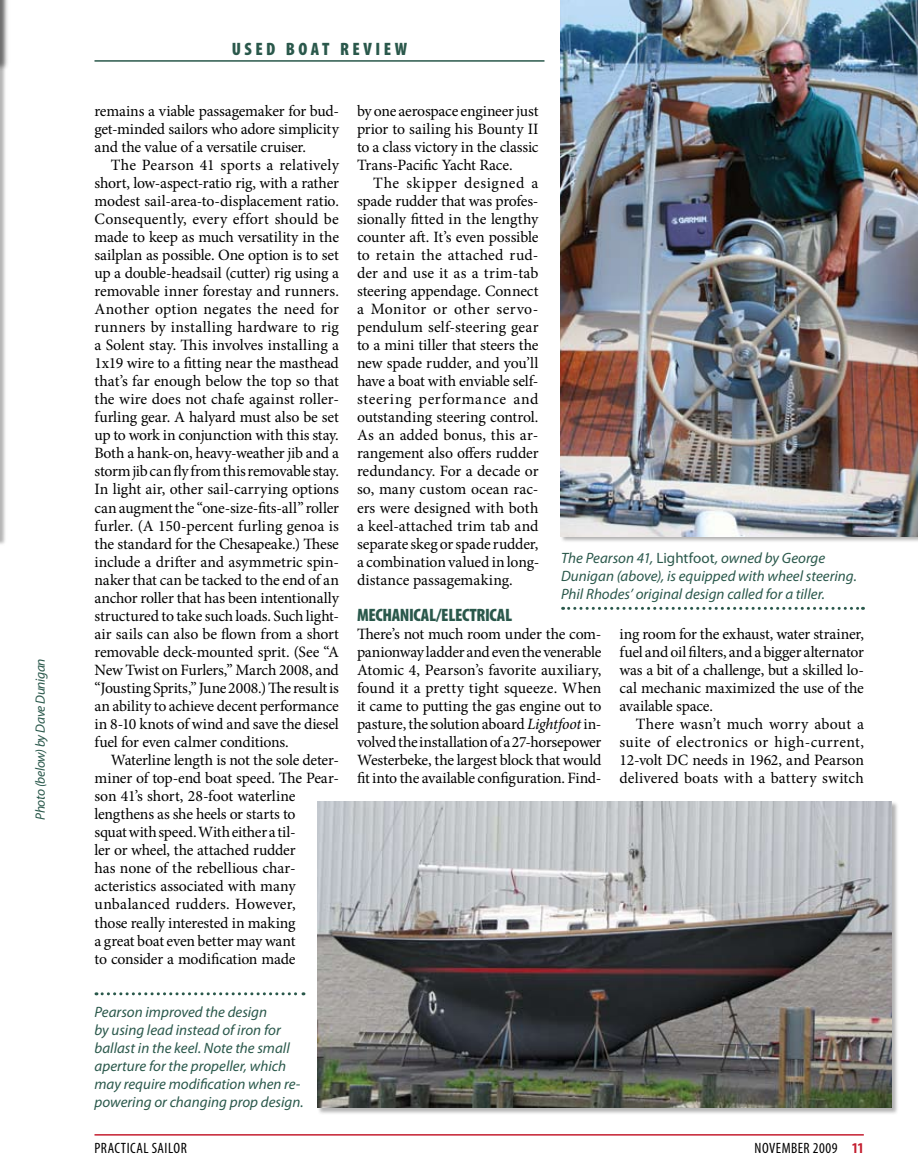
<style>
.page{position:relative;width:918px;height:1175px;background:#fff}
.page>*{position:absolute;margin:0;border:0;box-sizing:border-box;transform-origin:0 0}
.t1{font:900 condensed 18px "Myriad Pro";letter-spacing:-.015em;color:#2a584b}
.t2{font:15.75px/18px "Minion Pro";letter-spacing:-.01em;color:#000;text-align:justify}
.t3{font:italic 15px/18px "Myriad Pro";color:#2a584b}
.t4{font:condensed 15px "Myriad Pro";letter-spacing:.03em;color:#000}
.t5{font:italic 13.5px "Myriad Pro";letter-spacing:-.025em;color:#2a584b}
.s1{font-style:italic}
.s2{font-style:normal}
.s3{font-weight:700;color:#c41f30}
</style>
<div class="page">
<hr style="left:94px;top:1134px;width:770px;height:1px;background:#c41f30">
<div style="left:0;top:0;width:8px;height:546px;background:#000;opacity:.3"></div>
<hr style="left:0;top:0;width:1px;height:538px;background:#b6b6b6">
<div style="left:0;top:0;width:10px;height:71px;background:#000;opacity:.4"></div>
<hr style="left:0;top:0;width:1px;height:62px;background:#2a584b">
<div style="left:316px;top:800px;width:583px;height:315px;background:#000;opacity:.3"></div>
<img style="left:317px;top:801px;width:575px;height:306px">
<img style="left:560px;top:0;width:358px;height:536px">
<svg style="left:563px;top:607px;width:300px;height:3px"></svg>
<svg style="left:96px;top:992px;width:208px;height:3px"></svg>
<hr style="left:94px;top:60px;width:450px;height:2px;background:#2a584b">
<p class="t5" style="left:32px;top:819px;width:163px;rotate:-90deg">Photo (below) by Dave Dunigan</p>
<p class="t1" style="left:232px;top:38px;width:78px">USED BOAT</p>
<p class="t1" style="left:340px;top:38px;width:68px">REVI EW</p>
<p class="t2" style="left:94px;top:102px;width:246px">remains a viable passagemaker for bud&shy;get-minded sailors who adore simplicity and the value of a versatile cruiser.</p>
<p class="t2" style="left:94px;top:156px;width:246px;text-indent:16px">The Pearson 41 sports a relatively short, low-aspect-ratio rig, with a rather modest sail-area-to-displacement ratio.<br>Consequently, every effort should be made to keep as much versatility in the sailplan as possible. One option is to set up a double-headsail (cutter) rig using a removable inner forestay and runners.<br>Another option negates the need for runners by installing hardware to rig a Solent stay. This involves installing a 1x19 wire to a fitting near the masthead that’s far enough below the top so that the wire does not chafe against roller&shy;furling gear. A halyard must also be set up to work in conjunction with this stay.<br>Both a hank-on, heavy-weather jib and a storm jib can fly from this removable stay.<br>In light air, other sail-carrying options can augment the “one-size-fits-all” roller furler. (A 150-percent furling genoa is the standard for the Chesapeake.) These include a drifter and asymmetric spin&shy;naker that can be tacked to the end of an anchor roller that has been intentionally structured to take such loads. Such light&shy;air sails can also be flown from a short removable deck-mounted sprit. (See “A New Twist on Furlers,” March 2008, and “Jousting Sprits,” June 2008.) The result is an ability to achieve decent performance in 8-10 knots of wind and save the diesel fuel for even calmer conditions.</p>
<p class="t2" style="left:94px;top:751px;width:246px;text-align:left;text-indent:16px">Waterline length is not the sole deter&shy;miner of top-end boat speed. The Pear&shy;son 41’s short, 28-foot waterline lengthens as she heels or starts to<br>squat with speed. With either a til-<br>ler or wheel, the attached rudder<br>has none of the rebellious char&shy;acteristics associated with many unbalanced rudders. However,<br>those really interested in making<br>a great boat even better may want<br>to consider a modification made</p>
<p class="t3" style="left:94px;top:1002px;width:211px">Pearson improved the design<br>by using lead instead of iron for ballast in the keel. Note the small aperture for the propeller, which may require modification when re&shy;powering or changing prop design.</p>
<p class="t2" style="left:357px;top:102px;width:183px">by one aerospace engineer just prior to sailing his Bounty II to a class victory in the classic Trans-Pacific Yacht Race.</p>
<p class="t2" style="left:357px;top:174px;width:184px;text-indent:16px">The skipper designed a spade rudder that was profes&shy;sionally fitted in the lengthy counter aft. It’s even possible to retain the attached rud&shy;der and use it as a trim-tab steering appendage. Connect a Monitor or other servo&shy;pendulum self-steering gear to a mini tiller that steers the new spade rudder, and you’ll have a boat with enviable self&shy;steering performance and outstanding steering control.<br>As an added bonus, this ar&shy;rangement also offers rudder redundancy. For a decade or so, many custom ocean rac&shy;ers were designed with both a keel-attached trim tab and separate skeg or spade rudder, a combination valued in long&shy;distance passagemaking.</p>
<p class="t1" style="left:357px;top:603px;width:155px">MECHANICAL/ELECTRICAL</p>
<p class="t2" style="left:357px;top:625px;width:246px">There’s not much room under the com&shy;panionway ladder and even the venerable Atomic 4, Pearson’s favorite auxiliary, found it a pretty tight squeeze. When it came to putting the gas engine out to pasture, the solution aboard <span class="s1">Lightfoot</span> in&shy;volved the installation of a 27-horsepower Westerbeke, the largest block that would fit into the available configuration. Find-</p>
<p class="t2" style="left:620px;top:625px;width:246px">ing room for the exhaust, water strainer, fuel and oil filters, and a bigger alternator was a bit of a challenge, but a skilled lo&shy;cal mechanic maximized the use of the available space.</p>
<p class="t3" style="left:561px;top:548px;width:297px">The Pearson 41, <span class="s2">Lightfoot</span>, owned by George<br>Dunigan (above), is equipped with wheel steering.<br>Phil Rhodes’ original design called for a tiller.</p>
<p class="t2" style="left:620px;top:715px;width:246px;text-indent:16px">There wasn’t much worry about a suite of electronics or high-current, 12-volt DC needs in 1962, and Pearson delivered boats with a battery switch</p>
<p class="t4" style="left:94px;top:1138px;width:94px">PRACTICAL SAILOR</p>
<p class="t4" style="left:755px;top:1138px;width:111px">NOVEMBER 2009 <span class="s3">11</span></p>
</div>
